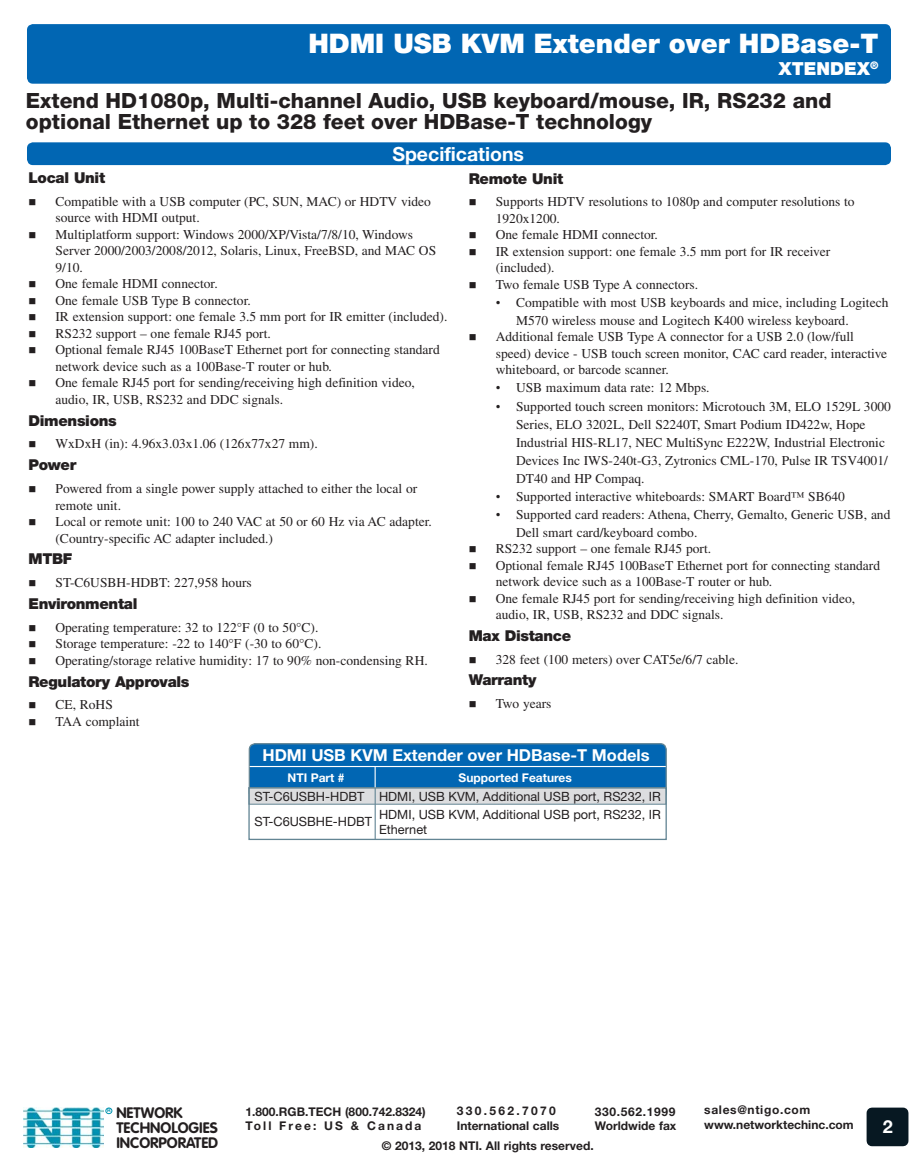
<style>
.page{position:relative;width:918px;height:1175px;background:#fff}
.page>*{position:absolute;margin:0;border:0;box-sizing:border-box;transform-origin:0 0}
.t1{font:900 27px "Helvetica Neue LT Std";color:#fff}
.t2{font:800 21px/21px "Helvetica Neue LT Std";color:#231f20}
.Page_Bar_Header{font:700 19.5px "Helvetica Neue LT Std";color:#fff}
.t3{font:900 18px "Helvetica Neue LT Std";color:#fff}
.t4{font:700 18px "Helvetica Neue LT Std";color:#fff}
.t5{font:700 16.5px "Helvetica Neue LT Std";color:#fff}
.Body_Sub_Header{font:900 15px "Helvetica Neue LT Std";letter-spacing:-.02em;color:#231f20}
.t6{font:700 15px/14.7px "VAG Rounded Std";color:#231f20}
._1st_Level_Bullet{font:13.5px/16.5px "Times LT Std";color:#231f20}
._2nd_Level_Bullet{font:13.5px/18px "Times LT Std";color:#231f20}
.t7{font:12.75px "Helvetica Neue LT Std";color:#231f20}
.t8{font:700 12px "Helvetica Neue LT Std";color:#231f20}
.t9{font:700 12px "Helvetica Neue LT Std";letter-spacing:.055em;color:#231f20}
.t10{font:700 12px "Helvetica Neue LT Std";color:#fff}
.t11{font:700 12px "Helvetica Neue LT Std";letter-spacing:.175em;color:#231f20}
.t12{font:700 12px "Helvetica Neue LT Std";letter-spacing:.195em;color:#231f20}
.t13{font:700 4.95px "Helvetica Neue LT Std";color:#0093b0}
.s1{font-family:"Times New Roman"}
</style>
<div class="page">
<div style="left:105px;top:1107px;width:7px;height:7px;border:1px solid #0093b0;border-radius:50%"></div>
<img style="left:23px;top:1107px;width:81px;height:40px">
<div style="left:867px;top:1107px;width:41px;height:39px;background:#071822"></div>
<div style="left:27px;top:142px;width:864px;height:23px;background:#0166b3;border-radius:6px"></div>
<div style="left:27px;top:24px;width:864px;height:60px;background:#0166b3;border-radius:6px"></div>
<div style="left:249px;top:743px;width:417px;height:55px;background:#0166b3;border-radius:6px"></div>
<div style="left:249px;top:743px;width:418px;height:56px;border:1px solid #638594;border-radius:6px"></div>
<div style="left:249px;top:787px;width:417px;height:17px;background:#dcdddf"></div>
<div style="left:248px;top:787px;width:419px;height:53px;border:1px solid #638594"></div>
<hr style="left:250px;top:766px;width:416px;height:1px;background:#fff">
<hr style="left:375px;top:787px;width:1px;height:52px;background:#638594">
<svg style="left:375px;top:767px;width:1px;height:20px"></svg>
<p class="t1" style="left:308px;top:28px;width:572px">HDMI USB KVM Extender over HDBase-T</p>
<p class="t3" style="left:778px;top:58px;width:102px">XTENDEX<sup>®</sup></p>
<p class="t2" style="left:26px;top:90px;width:807px">Extend HD1080p, Multi-channel Audio, USB keyboard/mouse, IR, RS232 and optional Ethernet up to 328 feet over HDBase-T technology</p>
<p class="Page_Bar_Header" style="left:392px;top:142px;width:133px">Specifications</p>
<p class="Body_Sub_Header" style="left:28px;top:169px;width:78px">Local Unit</p>
<p class="_1st_Level_Bullet" style="left:56px;top:193px;width:377px">Compatible with a USB computer (PC, SUN, MAC) or HDTV video source with HDMI output.</p>
<p class="_1st_Level_Bullet" style="left:56px;top:226px;width:382px">Multiplatform support: Windows 2000/XP/Vista/7/8/10, Windows<br>Server 2000/2003/2008/2012, Solaris, Linux, FreeBSD, and MAC OS<br>9/10.</p>
<p class="_1st_Level_Bullet" style="left:56px;top:275px;width:164px">One female HDMI connector.</p>
<p class="_1st_Level_Bullet" style="left:56px;top:292px;width:197px">One female USB Type B connector.</p>
<p class="_1st_Level_Bullet" style="left:56px;top:308px;width:393px">IR extension support: one female 3.5 mm port for IR emitter (included).</p>
<p class="_1st_Level_Bullet" style="left:56px;top:325px;width:217px">RS232 support – one female RJ45 port.</p>
<p class="_1st_Level_Bullet" style="left:56px;top:341px;width:386px">Optional female RJ45 100BaseT Ethernet port for connecting standard network device such as a 100Base-T router or hub.</p>
<p class="_1st_Level_Bullet" style="left:56px;top:374px;width:361px">One female RJ45 port for sending/receiving high definition video, audio, IR, USB, RS232 and DDC signals.</p>
<p class="Body_Sub_Header" style="left:28px;top:411px;width:90px">Dimensions</p>
<p class="_1st_Level_Bullet" style="left:56px;top:435px;width:264px">WxDxH (in): 4.96x3.03x1.06 (126x77x27 mm).</p>
<p class="Body_Sub_Header" style="left:28px;top:456px;width:49px">Power</p>
<p class="_1st_Level_Bullet" style="left:56px;top:480px;width:363px">Powered from a single power supply attached to either the local or remote unit.</p>
<p class="_1st_Level_Bullet" style="left:56px;top:513px;width:378px">Local or remote unit: 100 to 240 VAC at 50 or 60 Hz via AC adapter. (Country-specific AC adapter included.)</p>
<p class="Body_Sub_Header" style="left:28px;top:550px;width:45px">MTBF</p>
<p class="_1st_Level_Bullet" style="left:56px;top:574px;width:198px">ST-C6USBH-HDBT: 227,958 hours</p>
<p class="Body_Sub_Header" style="left:28px;top:594px;width:110px">Environmental</p>
<p class="_1st_Level_Bullet" style="left:56px;top:619px;width:264px">Operating temperature: 32 to 122°F (0 to 50°C).</p>
<p class="_1st_Level_Bullet" style="left:56px;top:635px;width:267px">Storage temperature: -22 to 140°F (-30 to 60°C).</p>
<p class="_1st_Level_Bullet" style="left:56px;top:652px;width:374px">Operating/storage relative humidity: 17 to 90% non-condensing RH.</p>
<p class="Body_Sub_Header" style="left:28px;top:672px;width:163px">Regulatory Approvals</p>
<p class="_1st_Level_Bullet" style="left:56px;top:696px;width:59px">CE, RoHS</p>
<p class="_1st_Level_Bullet" style="left:56px;top:713px;width:86px">TAA complaint</p>
<p class="Body_Sub_Header" style="left:469px;top:169px;width:96px">Remote Unit</p>
<p class="_1st_Level_Bullet" style="left:496px;top:193px;width:360px">Supports HDTV resolutions to 1080p and computer resolutions to<br>1920x1200.</p>
<p class="_1st_Level_Bullet" style="left:496px;top:226px;width:164px">One female HDMI connector.</p>
<p class="_1st_Level_Bullet" style="left:496px;top:243px;width:336px">IR extension support: one female 3.5 mm port for IR receiver (included).</p>
<p class="_1st_Level_Bullet" style="left:496px;top:276px;width:204px">Two female USB Type A connectors.</p>
<p class="_2nd_Level_Bullet" style="left:516px;top:293px;width:374px;text-indent:-20px"><span class="s1">•</span> Compatible with most USB keyboards and mice, including Logitech<br>M570 wireless mouse and Logitech K400 wireless keyboard.</p>
<p class="_1st_Level_Bullet" style="left:496px;top:328px;width:393px">Additional female USB Type A connector for a USB 2.0 (low/full speed) device - USB touch screen monitor, CAC card reader, interactive whiteboard, or barcode scanner.</p>
<p class="_2nd_Level_Bullet" style="left:496px;top:379px;width:215px"><span class="s1">•</span> USB maximum data rate: 12 Mbps.</p>
<p class="_2nd_Level_Bullet" style="left:516px;top:397px;width:376px;text-indent:-20px"><span class="s1">•</span> Supported touch screen monitors: Microtouch 3M, ELO 1529L 3000<br>Series, ELO 3202L, Dell S2240T, Smart Podium ID422w, Hope Industrial HIS-RL17, NEC MultiSync E222W, Industrial Electronic Devices Inc IWS-240t-G3, Zytronics CML-170, Pulse IR TSV4001/ DT40 and HP Compaq.</p>
<p class="_2nd_Level_Bullet" style="left:496px;top:487px;width:351px"><span class="s1">•</span> Supported interactive whiteboards: SMART Board™ SB640</p>
<p class="_2nd_Level_Bullet" style="left:516px;top:505px;width:376px;text-indent:-20px"><span class="s1">•</span> Supported card readers: Athena, Cherry, Gemalto, Generic USB, and<br>Dell smart card/keyboard combo.</p>
<p class="_1st_Level_Bullet" style="left:496px;top:540px;width:217px">RS232 support – one female RJ45 port.</p>
<p class="_1st_Level_Bullet" style="left:496px;top:556px;width:386px">Optional female RJ45 100BaseT Ethernet port for connecting standard network device such as a 100Base-T router or hub.</p>
<p class="_1st_Level_Bullet" style="left:496px;top:589px;width:361px">One female RJ45 port for sending/receiving high definition video, audio, IR, USB, RS232 and DDC signals.</p>
<p class="Body_Sub_Header" style="left:469px;top:626px;width:104px">Max Distance</p>
<p class="_1st_Level_Bullet" style="left:496px;top:651px;width:244px">328 feet (100 meters) over CAT5e/6/7 cable.</p>
<p class="Body_Sub_Header" style="left:469px;top:671px;width:69px">Warranty</p>
<p class="_1st_Level_Bullet" style="left:496px;top:695px;width:57px">Two years</p>
<p class="t5" style="left:263px;top:745px;width:389px">HDMI USB KVM Extender over HDBase-T Models</p>
<p class="t10" style="left:288px;top:770px;width:58px">NTI Part #</p>
<p class="t10" style="left:459px;top:770px;width:115px">Supported Features</p>
<p class="t7" style="left:255px;top:788px;width:408px">ST-C6USBH-HDBT HDMI, USB KVM, Additional USB port, RS232, IR</p>
<p class="t7" style="left:255px;top:814px;width:119px">ST-C6USBHE-HDBT</p>
<p class="t7" style="left:379px;top:806px;width:283px">HDMI, USB KVM, Additional USB port, RS232, IR</p>
<p class="t7" style="left:379px;top:821px;width:50px">Ethernet</p>
<p class="t13" style="left:107px;top:1107px;width:5px">R</p>
<p class="t6" style="left:116px;top:1106px;width:103px">NETWORK<br>TECHNOLOGIES<br>INCORPORATED</p>
<p class="t9" style="left:704px;top:1102px;width:108px">sales@ntigo.com</p>
<p class="t12" style="left:457px;top:1103px;width:101px">330.562.7070</p>
<p class="t8" style="left:457px;top:1118px;width:104px">International calls</p>
<p class="t9" style="left:595px;top:1103px;width:82px">330.562.1999</p>
<p class="t8" style="left:595px;top:1118px;width:83px">Worldwide fax</p>
<p class="t8" style="left:246px;top:1104px;width:181px">1.800.RGB.TECH (800.742.8324)</p>
<p class="t11" style="left:246px;top:1118px;width:177px">Toll Free: US &amp; Canada</p>
<p class="t8" style="left:704px;top:1117px;width:151px">www.networktechinc.com</p>
<p class="t4" style="left:883px;top:1115px;width:12px">2</p>
<p class="t8" style="left:382px;top:1138px;width:213px">© 2013, 2018 NTI. All rights reserved.</p>
</div>
